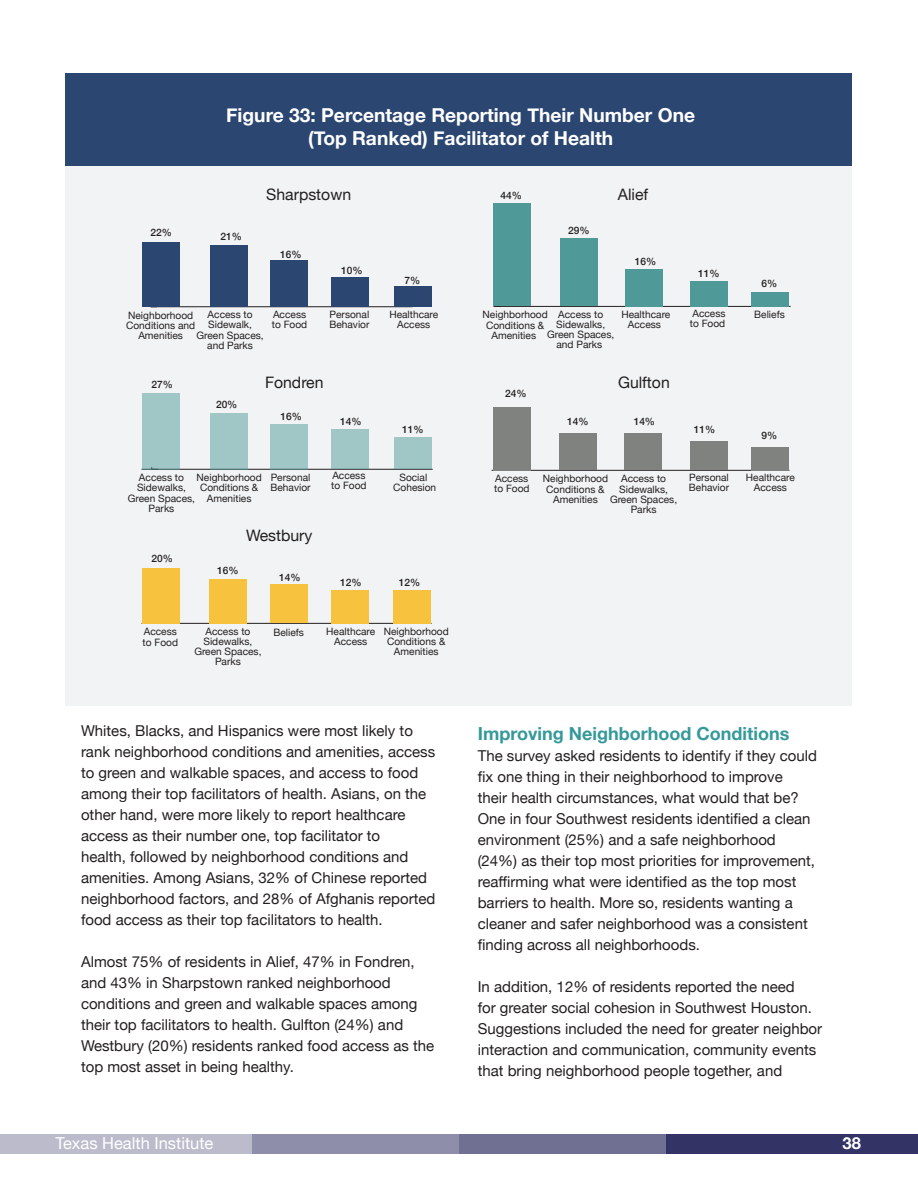
<style>
.page{position:relative;width:918px;height:1188px;background:#fff}
.page>*{position:absolute;margin:0;border:0;box-sizing:border-box;transform-origin:0 0}
.t1{font:700 19.2px/23.1px "Helvetica Neue";color:#fff;text-align:center}
.t2{font:700 18px "Helvetica Neue";color:#35999a}
.t3{font:16.5px "Helvetica Neue";color:#fff}
.t4{font:700 16.5px "Helvetica Neue";color:#fff}
.t5{font:15.75px "Helvetica Neue";color:#231f20}
.t6{font:15px/21px "Helvetica Neue";color:#231f20}
.t7{font:10.2px/10.2px "Helvetica Neue";color:#231f20;text-align:center}
.t8{font:500 10.2px "Helvetica Neue";color:#231f20}
</style>
<div class="page">
<div style="left:0;top:1134px;width:918px;height:19px;background:#bbc"></div>
<div style="left:252px;top:1134px;width:666px;height:19px;background:#8e8eaa"></div>
<div style="left:459px;top:1134px;width:459px;height:19px;background:#707093"></div>
<div style="left:666px;top:1134px;width:252px;height:19px;background:#336"></div>
<div style="left:66px;top:124px;width:786px;height:582px;background:#f2f3f4"></div>
<hr style="left:494px;top:306px;width:297px;height:1px;background:#231f20">
<div style="left:751px;top:292px;width:38px;height:14px;background:#4f9a99"></div>
<div style="left:690px;top:281px;width:38px;height:25px;background:#4f9a99"></div>
<div style="left:625px;top:269px;width:38px;height:37px;background:#4f9a99"></div>
<div style="left:560px;top:239px;width:38px;height:67px;background:#4f9a99"></div>
<div style="left:494px;top:203px;width:37px;height:103px;background:#4f9a99"></div>
<hr style="left:492px;top:470px;width:297px;height:1px;background:#231f20">
<div style="left:751px;top:447px;width:38px;height:24px;background:#808280"></div>
<div style="left:690px;top:441px;width:38px;height:29px;background:#808280"></div>
<div style="left:624px;top:433px;width:38px;height:37px;background:#808280"></div>
<div style="left:559px;top:433px;width:37px;height:37px;background:#808280"></div>
<div style="left:494px;top:407px;width:37px;height:63px;background:#808280"></div>
<hr style="left:142px;top:469px;width:291px;height:1px;background:#231f20">
<div style="left:394px;top:438px;width:38px;height:31px;background:#a0c6c6"></div>
<div style="left:331px;top:430px;width:38px;height:39px;background:#a0c6c6"></div>
<div style="left:271px;top:424px;width:37px;height:45px;background:#a0c6c6"></div>
<div style="left:210px;top:413px;width:38px;height:56px;background:#a0c6c6"></div>
<div style="left:142px;top:393px;width:38px;height:76px;background:#a0c6c6"></div>
<hr style="left:151px;top:306px;width:261px;height:1px;background:#231f20">
<div style="left:394px;top:286px;width:38px;height:21px;background:#2b4671"></div>
<div style="left:331px;top:277px;width:38px;height:30px;background:#2b4671"></div>
<div style="left:271px;top:260px;width:37px;height:47px;background:#2b4671"></div>
<div style="left:210px;top:245px;width:38px;height:62px;background:#2b4671"></div>
<div style="left:142px;top:242px;width:38px;height:65px;background:#2b4671"></div>
<hr style="left:142px;top:623px;width:290px;height:1px;background:#231f20">
<div style="left:393px;top:590px;width:38px;height:33px;background:#f7c23d"></div>
<div style="left:331px;top:590px;width:38px;height:33px;background:#f7c23d"></div>
<div style="left:271px;top:585px;width:37px;height:38px;background:#f7c23d"></div>
<div style="left:209px;top:579px;width:37px;height:44px;background:#f7c23d"></div>
<div style="left:142px;top:568px;width:38px;height:55px;background:#f7c23d"></div>
<div style="left:66px;top:73px;width:786px;height:92px;background:#2b4671"></div>
<p class="t1" style="left:226px;top:104px;width:470px">Figure 33: Percentage Reporting Their Number One (Top Ranked) Facilitator of Health</p>
<p class="t8" style="left:151px;top:224px;width:23px">22%</p>
<p class="t8" style="left:220px;top:228px;width:23px">21%</p>
<p class="t5" style="left:266px;top:183px;width:86px">Sharpstown</p>
<p class="t5" style="left:618px;top:183px;width:32px">Alief</p>
<p class="t8" style="left:501px;top:188px;width:23px">44%</p>
<p class="t8" style="left:280px;top:246px;width:23px">16%</p>
<p class="t8" style="left:341px;top:262px;width:23px">10%</p>
<p class="t8" style="left:404px;top:272px;width:17px">7%</p>
<p class="t8" style="left:568px;top:223px;width:23px">29%</p>
<p class="t8" style="left:635px;top:253px;width:23px">16%</p>
<p class="t8" style="left:698px;top:265px;width:23px">11%</p>
<p class="t8" style="left:761px;top:276px;width:17px">6%</p>
<p class="t7" style="left:197px;top:310px;width:69px">Access to<br>Sidewalk,<br>Green Spaces, and Parks</p>
<p class="t7" style="left:272px;top:310px;width:37px;text-align:left">Access to Food</p>
<p class="t7" style="left:329px;top:310px;width:42px;text-align:left">Personal<br>Behavior</p>
<p class="t7" style="left:389px;top:310px;width:50px">Healthcare<br>Access</p>
<p class="t7" style="left:126px;top:311px;width:71px">Neighborhood<br>Conditions and<br>Amenities</p>
<p class="t7" style="left:483px;top:310px;width:67px">Neighborhood<br>Conditions &amp;<br>Amenities</p>
<p class="t7" style="left:547px;top:310px;width:69px">Access to<br>Sidewalks,<br>Green Spaces, and Parks</p>
<p class="t7" style="left:621px;top:310px;width:50px">Healthcare<br>Access</p>
<p class="t7" style="left:690px;top:309px;width:37px;text-align:left">Access to Food</p>
<p class="t7" style="left:754px;top:310px;width:32px">Beliefs</p>
<p class="t8" style="left:152px;top:376px;width:23px">27%</p>
<p class="t8" style="left:216px;top:396px;width:23px">20%</p>
<p class="t5" style="left:265px;top:371px;width:60px">Fondren</p>
<p class="t5" style="left:618px;top:371px;width:53px">Gulfton</p>
<p class="t8" style="left:505px;top:385px;width:23px">24%</p>
<p class="t8" style="left:280px;top:408px;width:23px">16%</p>
<p class="t8" style="left:340px;top:413px;width:23px">14%</p>
<p class="t8" style="left:402px;top:421px;width:23px">11%</p>
<p class="t8" style="left:567px;top:413px;width:23px">14%</p>
<p class="t8" style="left:634px;top:413px;width:23px">14%</p>
<p class="t8" style="left:694px;top:421px;width:23px">11%</p>
<p class="t8" style="left:762px;top:427px;width:17px">9%</p>
<p class="t7" style="left:128px;top:473px;width:69px">Access to<br>Sidewalks,<br>Green Spaces,<br>Parks</p>
<p class="t7" style="left:197px;top:473px;width:67px">Neighborhood<br>Conditions &amp;<br>Amenities</p>
<p class="t7" style="left:271px;top:473px;width:42px;text-align:left">Personal<br>Behavior</p>
<p class="t7" style="left:331px;top:471px;width:37px;text-align:left">Access to Food</p>
<p class="t7" style="left:393px;top:473px;width:45px">Social<br>Cohesion</p>
<p class="t7" style="left:689px;top:473px;width:42px;text-align:left">Personal<br>Behavior</p>
<p class="t7" style="left:543px;top:474px;width:67px">Neighborhood<br>Conditions &amp;<br>Amenities</p>
<p class="t7" style="left:610px;top:474px;width:69px">Access to<br>Sidewalks,<br>Green Spaces,<br>Parks</p>
<p class="t7" style="left:746px;top:473px;width:50px">Healthcare<br>Access</p>
<p class="t7" style="left:494px;top:474px;width:37px;text-align:left">Access to Food</p>
<p class="t8" style="left:152px;top:550px;width:23px">20%</p>
<p class="t7" style="left:143px;top:627px;width:37px;text-align:left">Access to Food</p>
<p class="t5" style="left:246px;top:524px;width:68px">Westbury</p>
<p class="t8" style="left:217px;top:562px;width:23px">16%</p>
<p class="t8" style="left:279px;top:569px;width:23px">14%</p>
<p class="t8" style="left:340px;top:574px;width:23px">12%</p>
<p class="t8" style="left:399px;top:574px;width:23px">12%</p>
<p class="t7" style="left:194px;top:627px;width:69px">Access to<br>Sidewalks,<br>Green Spaces,<br>Parks</p>
<p class="t7" style="left:274px;top:627px;width:32px">Beliefs</p>
<p class="t7" style="left:326px;top:627px;width:50px">Healthcare<br>Access</p>
<p class="t7" style="left:384px;top:627px;width:67px">Neighborhood<br>Conditions &amp;<br>Amenities</p>
<p class="t6" style="left:81px;top:721px;width:356px">Whites, Blacks, and Hispanics were most likely to rank neighborhood conditions and amenities, access to green and walkable spaces, and access to food among their top facilitators of health. Asians, on the other hand, were more likely to report healthcare access as their number one, top facilitator to<br>health, followed by neighborhood conditions and amenities. Among Asians, 32% of Chinese reported neighborhood factors, and 28% of Afghanis reported food access as their top facilitators to health.</p>
<p class="t6" style="left:81px;top:952px;width:355px">Almost 75% of residents in Alief, 47% in Fondren, and 43% in Sharpstown ranked neighborhood conditions and green and walkable spaces among their top facilitators to health. Gulfton (24%) and Westbury (20%) residents ranked food access as the top most asset in being healthy.</p>
<p class="t2" style="left:478px;top:719px;width:313px">Improving Neighborhood Conditions</p>
<p class="t6" style="left:478px;top:746px;width:341px">The survey asked residents to identify if they could fix one thing in their neighborhood to improve<br>their health circumstances, what would that be?<br>One in four Southwest residents identified a clean environment (25%) and a safe neighborhood (24%) as their top most priorities for improvement, reaffirming what were identified as the top most barriers to health. More so, residents wanting a cleaner and safer neighborhood was a consistent finding across all neighborhoods.</p>
<p class="t6" style="left:478px;top:977px;width:346px">In addition, 12% of residents reported the need<br>for greater social cohesion in Southwest Houston.<br>Suggestions included the need for greater neighbor interaction and communication, community events that bring neighborhood people together, and</p>
<p class="t3" style="left:55px;top:1131px;width:159px">Texas Health Institute</p>
<p class="t4" style="left:843px;top:1130px;width:20px">38</p>
</div>
